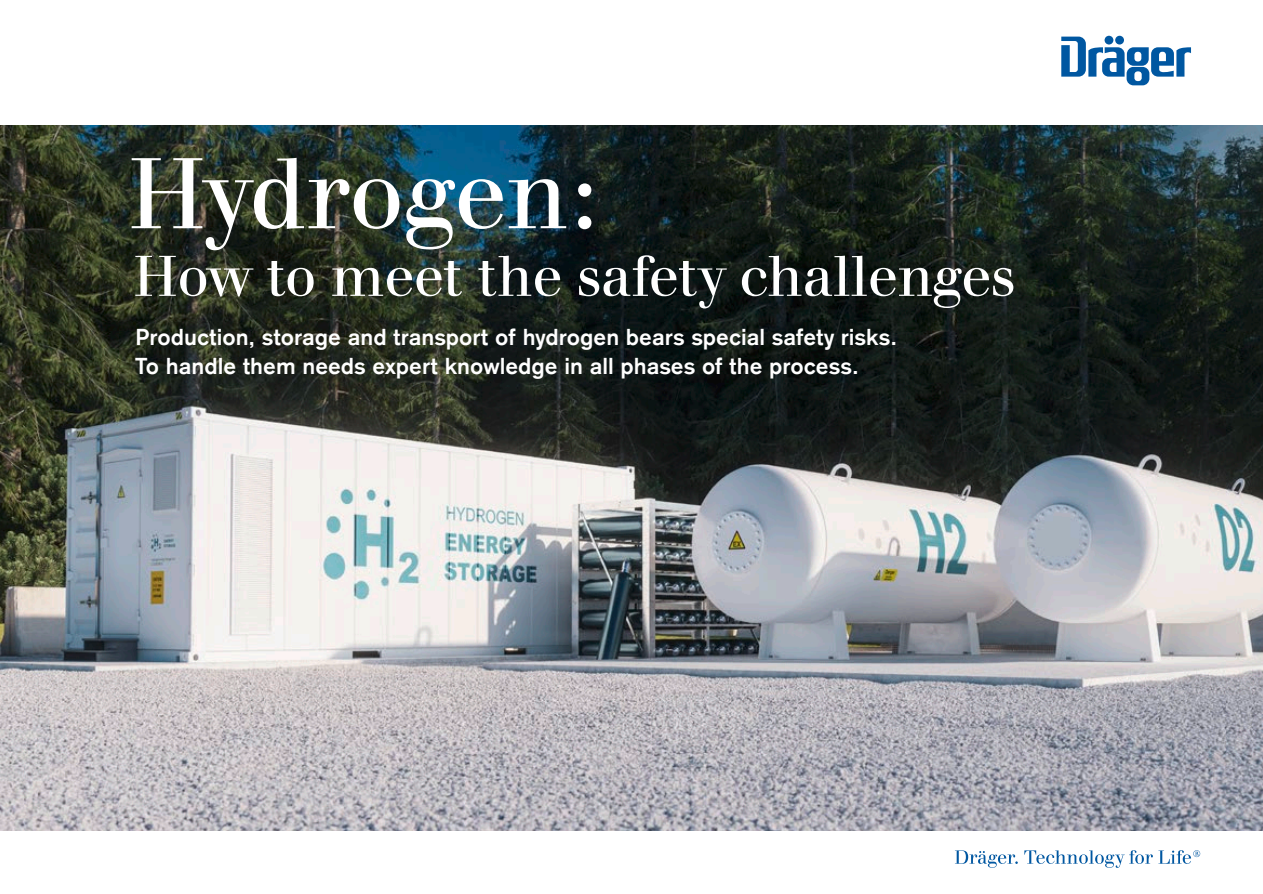
<style>
.page{position:relative;width:1263px;height:894px;background:#fff}
.page>*{position:absolute;margin:0;border:0;box-sizing:border-box;transform-origin:0 0}
.t1{font:105px "Draeger Walbaum";color:#fff}
.t2{font:60px "Draeger Walbaum";color:#fff}
.t3{font:700 24px/28.8px "Draeger Sans Global";color:#fff}
</style>
<div class="page">
<img style="left:0;top:125px;width:1263px;height:704px">
<svg style="left:955px;top:850px;width:62px;height:17px"></svg>
<svg style="left:1024px;top:850px;width:128px;height:17px"></svg>
<svg style="left:1158px;top:850px;width:42px;height:13px"></svg>
<svg style="left:1061px;top:37px;width:130px;height:48px"></svg>
<h1 class="t1" style="left:128px;top:125px;width:472px">Hydrogen:</h1>
<h2 class="t2" style="left:133px;top:237px;width:883px">How to meet the safety challenges</h2>
<p class="t3" style="left:135px;top:322px;width:763px">Production, storage and transport of hydrogen bears special safety risks.<br>To handle them needs expert knowledge in all phases of the process.</p>
</div>
